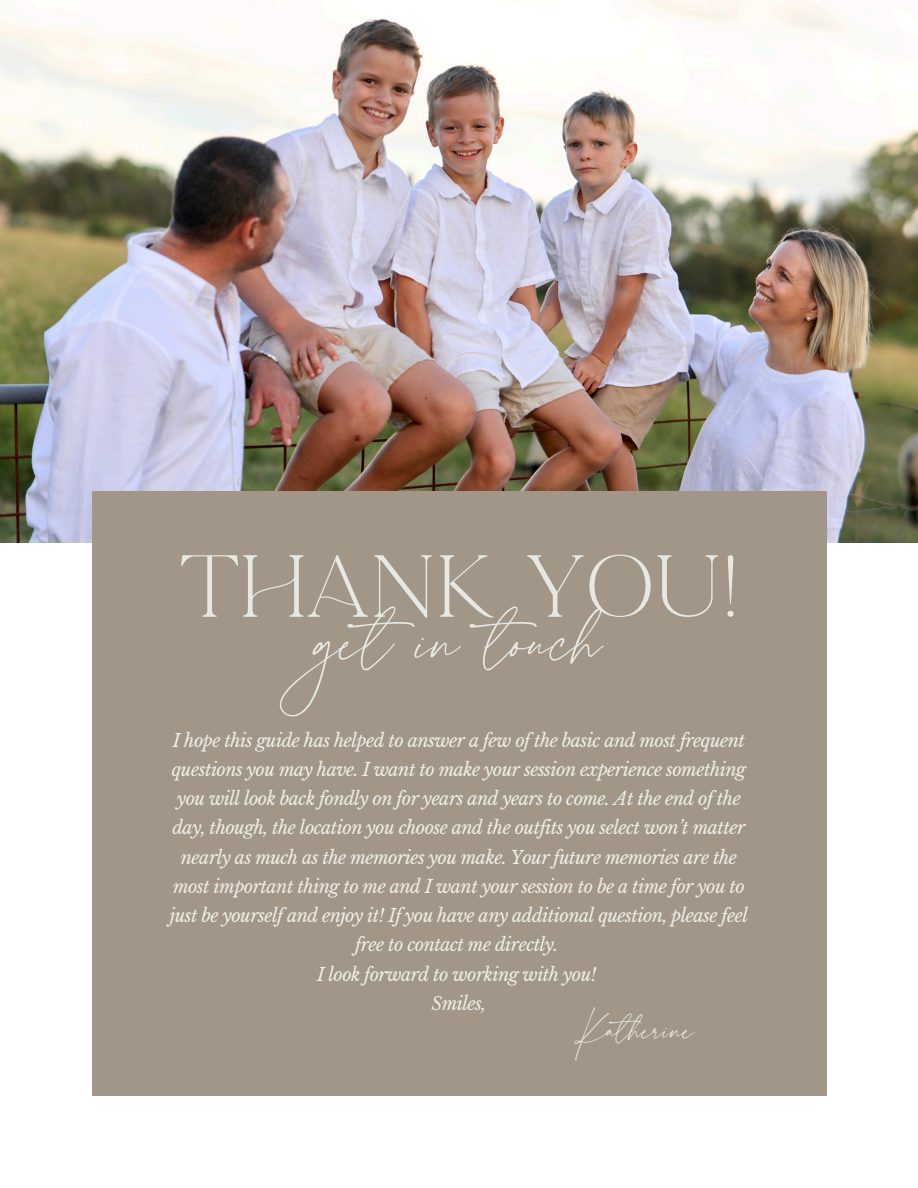
<style>
.page{position:relative;width:918px;height:1188px;background:#fff}
.page>*{position:absolute;margin:0;border:0;box-sizing:border-box;transform-origin:0 0}
.t1{font:102.6px "La Luxes Script W05";color:#e8e8e3}
.t2{font:76.95px "La Luxes Serif W05";color:#e8e8e3}
.t3{font:48.15px "La Luxes Script W05";color:#efede4}
.t4{font:italic 18px/29.2px "Libre Baskerville";letter-spacing:-.03em;color:#efede4;text-align:center}
</style>
<div class="page">
<img style="left:0;top:0;width:918px;height:542px">
<div style="left:92px;top:492px;width:734px;height:604px;background:#a19688"></div>
<p class="t2" style="left:178px;top:535px;width:563px">THANk YOU!</p>
<p class="t1" style="left:316px;top:580px;width:288px">get in touch</p>
<h2 class="t4" style="left:170px;top:726px;width:580px">I hope this guide has helped to answer a few of the basic and most frequent questions you may have. I want to make your session experience something you will look back fondly on for years and years to come. At the end of the day, though, the location you choose and the outfits you select won’t matter nearly as much as the memories you make. Your future memories are the most important thing to me and I want your session to be a time for you to just be yourself and enjoy it! If you have any additional question, please feel free to contact me directly.</h2>
<h1 class="t4" style="left:317px;top:960px;width:281px">I look forward to working with you!</h1>
<p class="t4" style="left:432px;top:989px;width:56px">Smiles,</p>
<p class="t3" style="left:574px;top:1001px;width:122px">Katherine</p>
</div>
